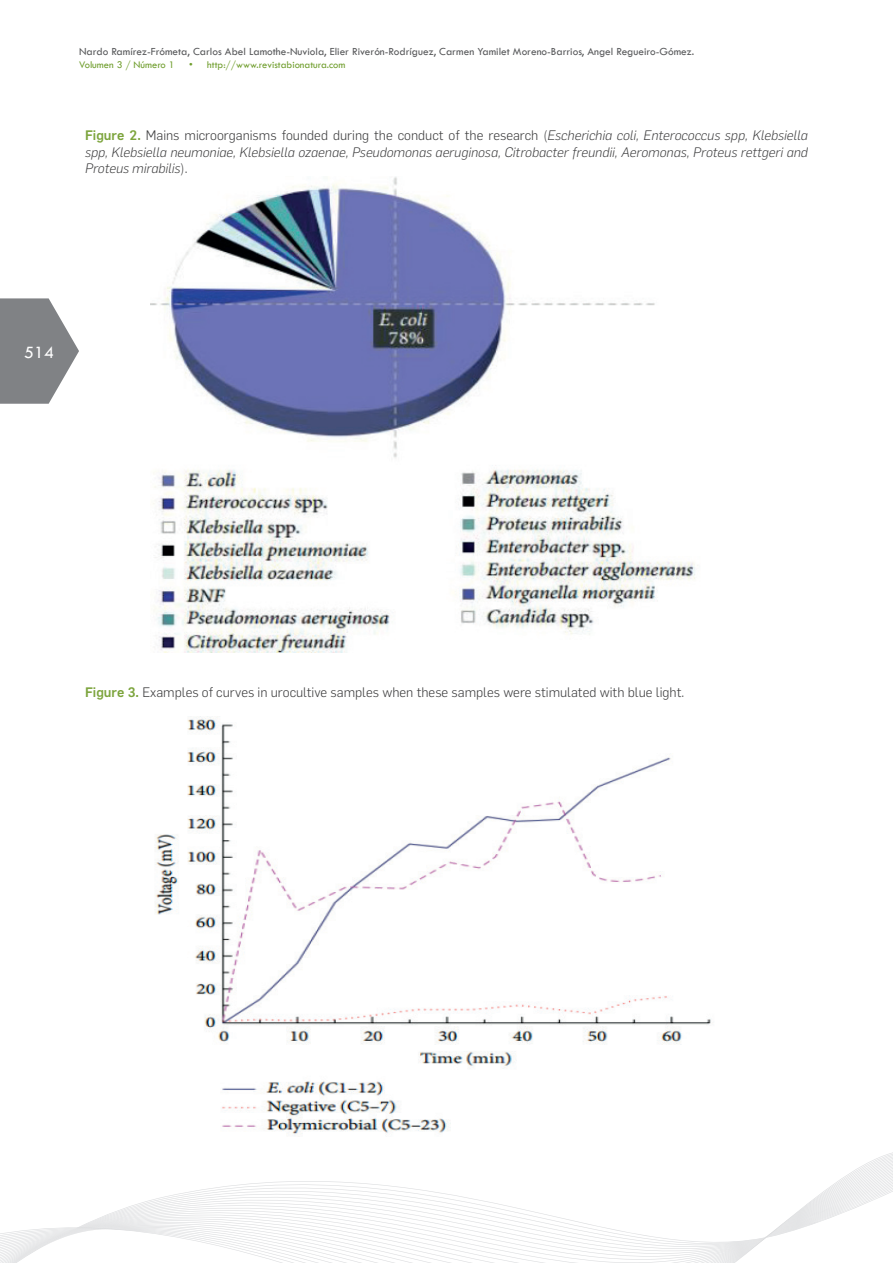
<style>
.page{position:relative;width:893px;height:1263px;background:#fff}
.page>*{position:absolute;margin:0;border:0;box-sizing:border-box;transform-origin:0 0}
.t1{font:18px "Tw Cen";color:#fff}
.t2{font:italic 300 13.5px/16.2px "Flama";color:#3e3e3f;text-align:justify}
.t3{font:300 13.5px "Flama";color:#3e3e3f}
.t4{font:11.25px "Tw Cen";color:#57585a}
.t5{font:10.5px "Tw Cen";color:#709e2e}
.s1{font-weight:500;font-style:normal;color:#7ca43c}
.s2{font-style:normal}
.s3{font-weight:500;color:#7ca43c}
</style>
<div class="page">
<svg style="left:0;top:298px;width:79px;height:106px"></svg>
<svg style="left:0;top:1152px;width:893px;height:111px"></svg>
<img style="left:151px;top:176px;width:547px;height:477px">
<img style="left:155px;top:716px;width:556px;height:418px">
<p class="t4" style="left:79px;top:45px;width:617px">Nardo Ramírez-Frómeta, Carlos Abel Lamothe-Nuviola, Elier Riverón-Rodríguez, Carmen Yamilet Moreno-Barrios, Angel Regueiro-Gómez.</p>
<p class="t5" style="left:79px;top:58px;width:97px">Volumen 3 / Número 1</p>
<p class="t5" style="left:189px;top:58px;width:158px">• http://www.revistabionatura.com</p>
<p class="t2" style="left:85px;top:127px;width:724px"><span class="s1">Figure 2.</span> <span class="s2">Mains microorganisms founded during the conduct of the research (</span>Escherichia coli, Enterococcus spp, Klebsiella spp, Klebsiella neumoniae, Klebsiella ozaenae, Pseudomonas aeruginosa, Citrobacter freundii, Aeromonas, Proteus rettgeri and Proteus mirabilis<span class="s2">).</span></p>
<h1 class="t1" style="left:24px;top:341px;width:31px">514</h1>
<p class="t3" style="left:85px;top:683px;width:601px"><span class="s3">Figure 3.</span> Examples of curves in urocultive samples when these samples were stimulated with blue light.</p>
</div>
